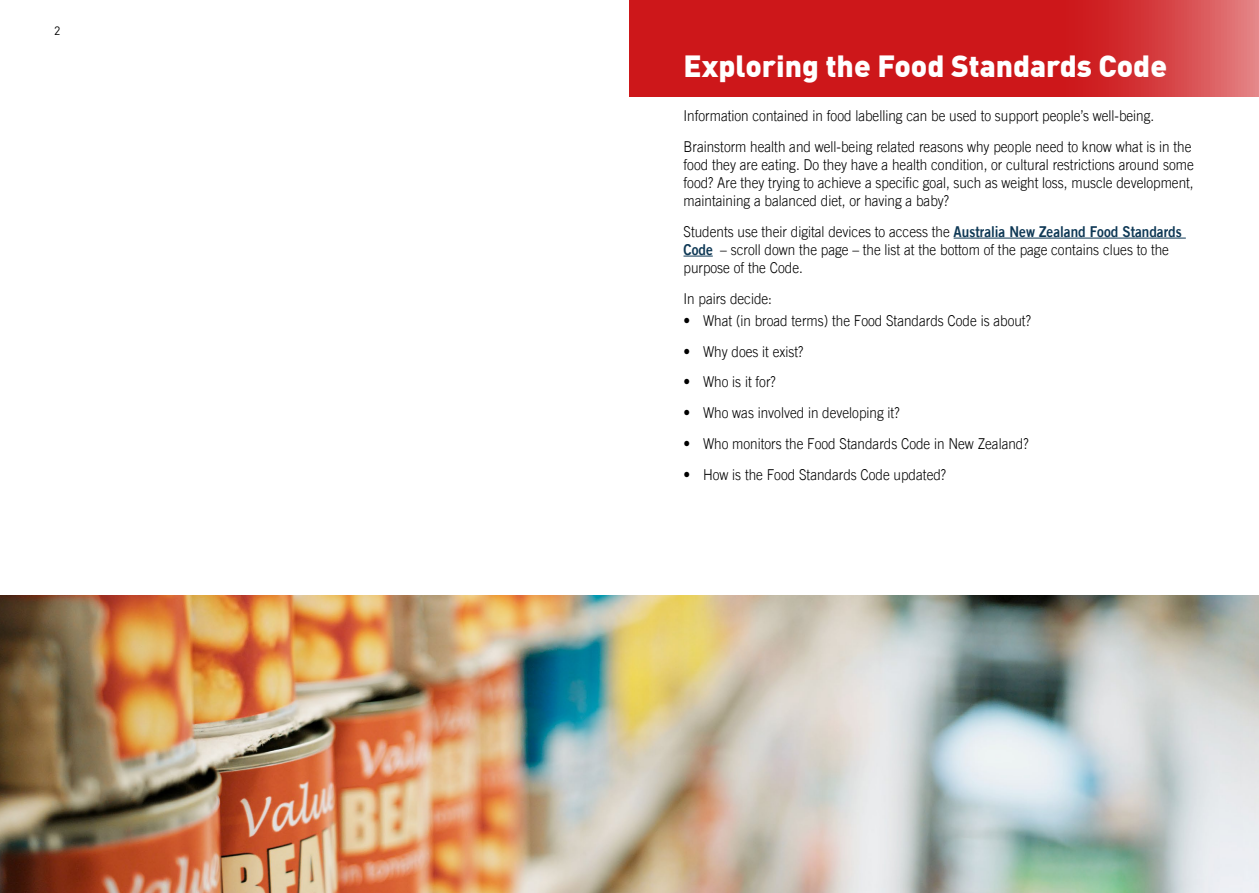
<style>
.page{position:relative;width:1259px;height:893px;background:#fff}
.page>*{position:absolute;margin:0;border:0;box-sizing:border-box;transform-origin:0 0}
.Heading_1{font:900 30px "DIN";color:#fff}
.Body{font:300 15px/18px "Trade Gothic LT Std";color:#000;scale:.9 1}
.Body_before_bullets{font:300 15px "Trade Gothic LT Std";color:#000;scale:.9 1}
.t1{font:12px "DIN";color:#000}
.s1{font-family:"Trade Gothic LT Std Bd 2";font-weight:400;color:#0e3855}
</style>
<div class="page">
<svg style="left:629px;top:0;width:630px;height:97px;background:#cf2326"></svg>
<hr style="left:953px;top:238px;width:232px;height:1px;background:#0e3855">
<hr style="left:683px;top:256px;width:30px;height:1px;background:#0e3855">
<img style="left:0;top:595px;width:1259px;height:298px">
<p class="t1" style="left:54px;top:23px;width:8px">2</p>
<p class="Heading_1" style="left:683px;top:46px;width:485px">Exploring the Food Standards Code</p>
<p class="Body" style="left:683px;top:107px;width:524px">Information contained in food labelling can be used to support people’s well-being.</p>
<p class="Body" style="left:683px;top:138px;width:568px">Brainstorm health and well-being related reasons why people need to know what is in the food they are eating. Do they have a health condition, or cultural restrictions around some food? Are they trying to achieve a specific goal, such as weight loss, muscle development, maintaining a balanced diet, or having a baby?</p>
<p class="Body" style="left:683px;top:222px;width:555px">Students use their digital devices to access the <span class="s1">Australia New Zealand Food Standards<br>Code</span> – scroll down the page – the list at the bottom of the page contains clues to the purpose of the Code.</p>
<p class="Body_before_bullets" style="left:683px;top:289px;width:100px">In pairs decide:</p>
<p class="Body" style="left:683px;top:311px;width:387px">• What (in broad terms) the Food Standards Code is about?</p>
<p class="Body" style="left:683px;top:342px;width:135px">• Why does it exist?</p>
<p class="Body" style="left:683px;top:373px;width:104px">• Who is it for?</p>
<p class="Body" style="left:683px;top:404px;width:242px">• Who was involved in developing it?</p>
<p class="Body" style="left:683px;top:434px;width:385px">• Who monitors the Food Standards Code in New Zealand?</p>
<p class="Body" style="left:683px;top:465px;width:293px">• How is the Food Standards Code updated?</p>
</div>
